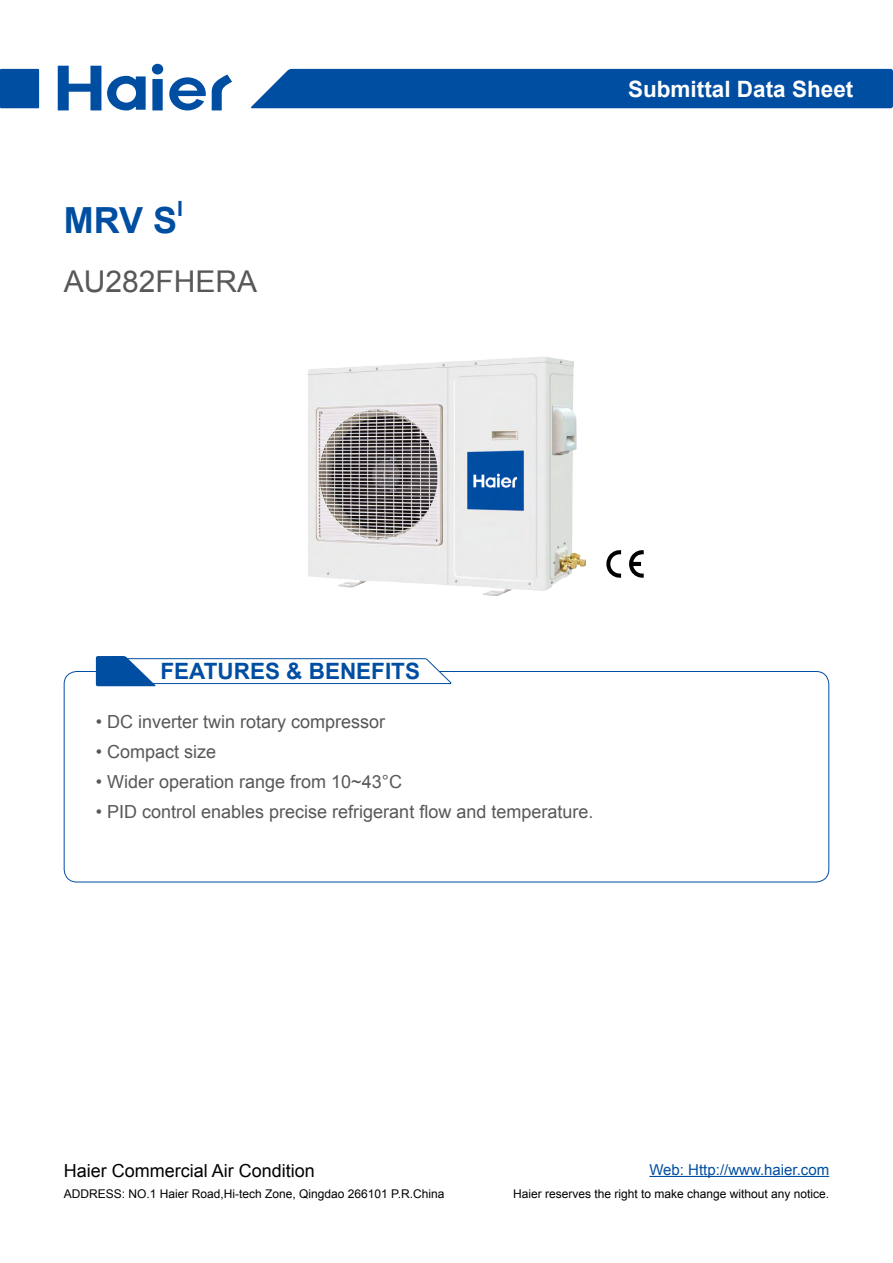
<style>
.page{position:relative;width:893px;height:1263px;background:#fff}
.page>*{position:absolute;margin:0;border:0;box-sizing:border-box;transform-origin:0 0}
.t1{font:700 36px "Arial";color:#004ea2}
.t2{font:30px "Arial";color:#595757}
.t3{font:700 22.5px "Arial";color:#fff}
.t4{font:700 22.5px "Arial";color:#004ea2}
.t5{font:700 21px "Arial";color:#004ea2}
.t6{font:18px "Arial";color:#595757}
.t7{font:18px "Arial";color:#000}
.t8{font:15px "Arial";color:#004ea2}
.t9{font:12px "Arial";color:#000}
</style>
<div class="page">
<svg style="left:152px;top:79px;width:11px;height:31px"></svg>
<svg style="left:58px;top:66px;width:43px;height:44px"></svg>
<svg style="left:212px;top:74px;width:20px;height:36px"></svg>
<svg style="left:169px;top:77px;width:37px;height:33px"></svg>
<svg style="left:107px;top:76px;width:39px;height:34px"></svg>
<div style="left:152px;top:64px;width:11px;height:10px;background:#004ea2;border-radius:50%"></div>
<div style="left:0;top:69px;width:39px;height:39px;background:#004ea2"></div>
<hr style="left:649px;top:1176px;width:180px;height:1px;background:#004ea2">
<div style="left:251px;top:69px;width:642px;height:39px;background:#004ea2"></div>
<img style="left:308px;top:357px;width:277px;height:238px">
<svg style="left:96px;top:656px;width:356px;height:30px"></svg>
<svg style="left:629px;top:550px;width:15px;height:28px"></svg>
<svg style="left:606px;top:550px;width:15px;height:28px"></svg>
<h1 class="t1" style="left:64px;top:196px;width:115px">MRV S</h1>
<p class="t5" style="left:177px;top:194px;width:7px">I</p>
<h2 class="t2" style="left:64px;top:262px;width:195px">AU282FHERA</h2>
<p class="t3" style="left:628px;top:74px;width:227px">Submittal Data Sheet</p>
<p class="t4" style="left:160px;top:656px;width:261px">FEATURES &amp; BENEFITS</p>
<p class="t6" style="left:96px;top:709px;width:291px">• DC inverter twin rotary compressor</p>
<p class="t6" style="left:96px;top:739px;width:122px">• Compact size</p>
<p class="t6" style="left:96px;top:769px;width:308px">• Wider operation range from 10~43°C</p>
<p class="t6" style="left:96px;top:799px;width:499px">• PID control enables precise refrigerant flow and temperature.</p>
<p class="t8" style="left:649px;top:1160px;width:181px">Web: Http://www.haier.com</p>
<p class="t7" style="left:64px;top:1159px;width:253px">Haier Commercial Air Condition</p>
<p class="t9" style="left:64px;top:1185px;width:382px">ADDRESS: NO.1 Haier Road,Hi-tech Zone, Qingdao 266101 P.R.China</p>
<p class="t9" style="left:513px;top:1185px;width:318px">Haier reserves the right to make change without any notice.</p>
</div>
